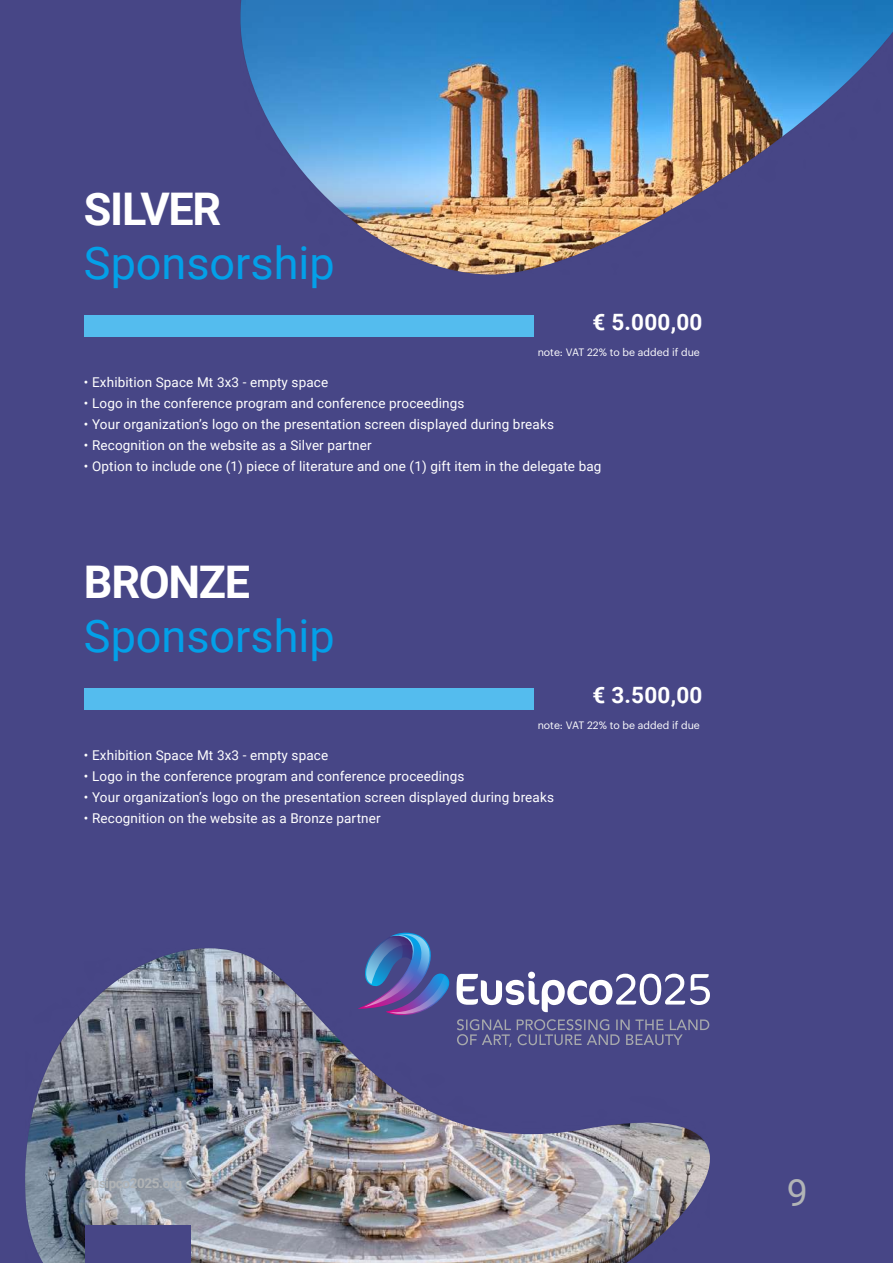
<style>
.page{position:relative;width:893px;height:1263px;background:#474686}
.page>*{position:absolute;margin:0;border:0;box-sizing:border-box;transform-origin:0 0}
.t1{font:45px "Roboto";color:#03a0e8}
.t2{font:700 45px "Roboto";letter-spacing:-.03em;color:#fff}
.t3{font:37.5px "Roboto";color:#b1b4b6}
.t4{font:700 22.5px "Roboto";letter-spacing:.01em;color:#fff}
.t5{font:13.5px "Roboto";letter-spacing:.01em;color:#fff}
.t6{font:700 13.5px "Roboto";letter-spacing:-.03em;color:#b1b4b6}
.t7{font:10.5px "Graphik";color:#fff}
</style>
<div class="page">
<div style="left:84px;top:316px;width:449px;height:21px;background:#54bcee"></div>
<div style="left:84px;top:689px;width:449px;height:21px;background:#54bcee"></div>
<img style="left:240px;top:0;width:653px;height:274px">
<img style="left:25px;top:948px;width:685px;height:315px">
<svg style="left:357px;top:932px;width:353px;height:115px"></svg>
<div style="left:85px;top:1225px;width:106px;height:38px;background:#474686"></div>
<h1 class="t2" style="left:84px;top:177px;width:139px">SILVER</h1>
<h1 class="t1" style="left:84px;top:231px;width:252px">Sponsorship</h1>
<h3 class="t4" style="left:592px;top:306px;width:112px">€ 5.000,00</h3>
<p class="t7" style="left:538px;top:344px;width:164px">note: VAT 22% to be added if due</p>
<p class="t5" style="left:84px;top:373px;width:246px">• Exhibition Space Mt 3x3 - empty space</p>
<p class="t5" style="left:84px;top:394px;width:382px">• Logo in the conference program and conference proceedings</p>
<p class="t5" style="left:84px;top:415px;width:471px">• Your organization’s logo on the presentation screen displayed during breaks</p>
<p class="t5" style="left:84px;top:436px;width:289px">• Recognition on the website as a Silver partner</p>
<p class="t5" style="left:84px;top:457px;width:519px">• Option to include one (1) piece of literature and one (1) gift item in the delegate bag</p>
<h1 class="t2" style="left:84px;top:550px;width:168px">BRONZE</h1>
<h1 class="t1" style="left:84px;top:604px;width:252px">Sponsorship</h1>
<h3 class="t4" style="left:592px;top:679px;width:112px">€ 3.500,00</h3>
<p class="t7" style="left:538px;top:717px;width:164px">note: VAT 22% to be added if due</p>
<p class="t5" style="left:84px;top:746px;width:246px">• Exhibition Space Mt 3x3 - empty space</p>
<p class="t5" style="left:84px;top:767px;width:382px">• Logo in the conference program and conference proceedings</p>
<p class="t5" style="left:84px;top:788px;width:471px">• Your organization’s logo on the presentation screen displayed during breaks</p>
<p class="t5" style="left:84px;top:809px;width:298px">• Recognition on the website as a Bronze partner</p>
<p class="t6" style="left:85px;top:1174px;width:99px">eusipco2025.org</p>
<h2 class="t3" style="left:787px;top:1166px;width:23px">9</h2>
</div>
